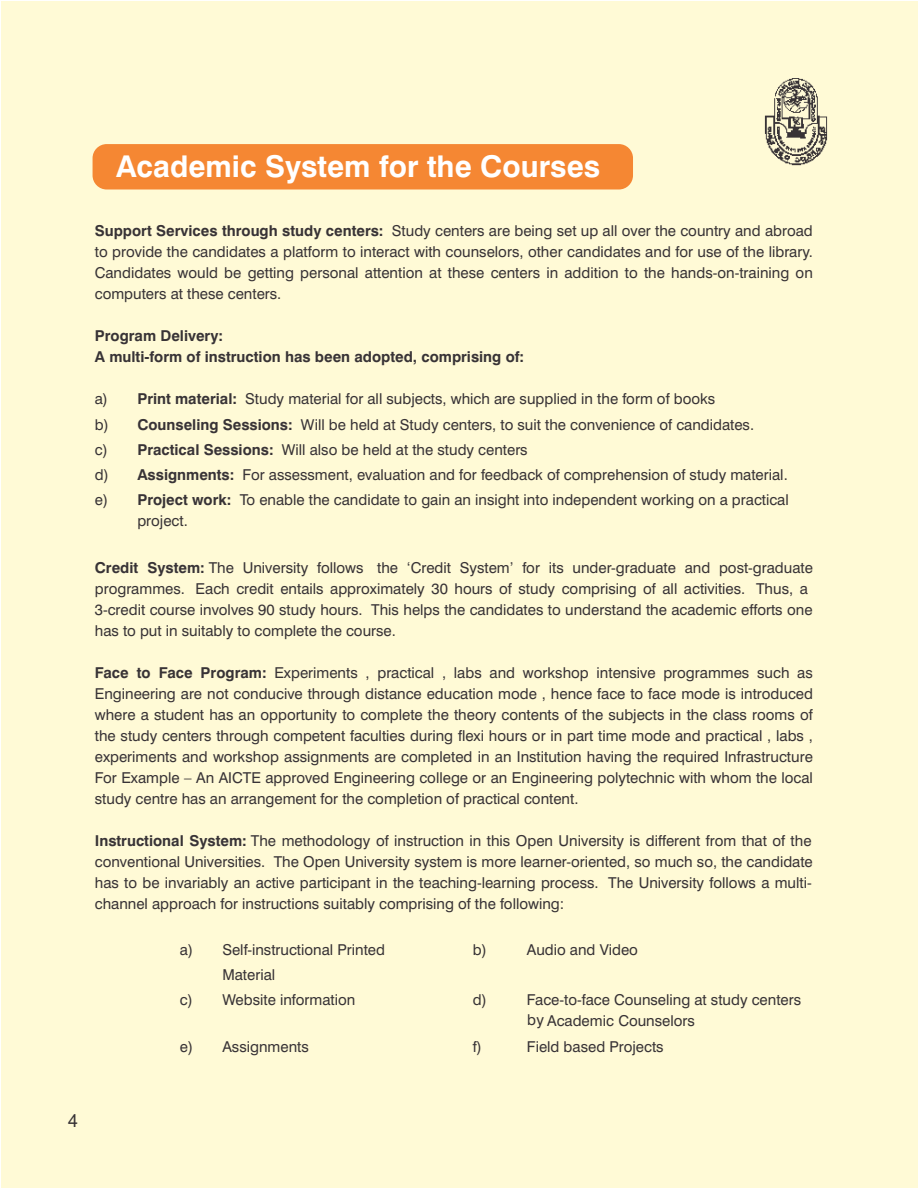
<style>
.page{position:relative;width:918px;height:1188px;background:#fff}
.page>*{position:absolute;margin:0;border:0;box-sizing:border-box;transform-origin:0 0}
.t1{font:700 30px "Swiss 721 BT";color:#fff}
.t2{font:18px "Arial";color:#383336}
.t3{font:15px/21px "Swiss 721 BT";color:#383336}
.t4{font:700 15px/21px "Swiss 721 BT";color:#383336}
.s1{font-weight:700}
</style>
<div class="page">
<div style="left:1px;top:1px;width:917px;height:1187px;background:#fffad6"></div>
<img style="left:765px;top:79px;width:62px;height:87px">
<div style="left:93px;top:144px;width:540px;height:45px;background:#f58733;border-radius:14px"></div>
<h1 class="t1" style="left:116px;top:154px;width:486px">Academic System for the Courses</h1>
<p class="t3" style="left:95px;top:222px;width:720px;text-align:justify"><span class="s1">Support Services through study centers:</span> Study centers are being set up all over the country and abroad to provide the candidates a platform to interact with counselors, other candidates and for use of the library.<br>Candidates would be getting personal attention at these centers in addition to the hands-on-training on computers at these centers.</p>
<p class="t4" style="left:95px;top:327px;width:431px">Program Delivery:<br>A multi-form of instruction has been adopted, comprising of:</p>
<p class="t3" style="left:95px;top:388px;width:696px;line-height:25.2px">a) <span class="s1">Print material:</span> Study material for all subjects, which are supplied in the form of books<br>b) <span class="s1">Counseling Sessions:</span> Will be held at Study centers, to suit the convenience of candidates.<br>c) <span class="s1">Practical Sessions:</span> Will also be held at the study centers<br>d) <span class="s1">Assignments:</span> For assessment, evaluation and for feedback of comprehension of study material. e) <span class="s1">Project work:</span> To enable the candidate to gain an insight into independent working on a practical</p>
<p class="t3" style="left:137px;top:512px;width:52px">project.</p>
<p class="t3" style="left:95px;top:558px;width:720px"><span class="s1">Credit System:</span> The University follows the ‘Credit System’ for its under-graduate and post-graduate programmes. Each credit entails approximately 30 hours of study comprising of all activities. Thus, a 3-credit course involves 90 study hours. This helps the candidates to understand the academic efforts one has to put in suitably to complete the course.</p>
<p class="t3" style="left:95px;top:663px;width:720px;text-align:justify"><span class="s1">Face to Face Program:</span> Experiments , practical , labs and workshop intensive programmes such as Engineering are not conducive through distance education mode , hence face to face mode is introduced where a student has an opportunity to complete the theory contents of the subjects in the class rooms of the study centers through competent faculties during flexi hours or in part time mode and practical , labs , experiments and workshop assignments are completed in an Institution having the required Infrastructure For Example – An AICTE approved Engineering college or an Engineering polytechnic with whom the local study centre has an arrangement for the completion of practical content.</p>
<p class="t3" style="left:95px;top:831px;width:720px;text-align:justify"><span class="s1">Instructional System:</span> The methodology of instruction in this Open University is different from that of the conventional Universities. The Open University system is more learner-oriented, so much so, the candidate has to be invariably an active participant in the teaching-learning process. The University follows a multi&shy;channel approach for instructions suitably comprising of the following:</p>
<p class="t3" style="left:180px;top:941px;width:207px">a) Self-instructional Printed</p>
<p class="t3" style="left:473px;top:941px;width:15px">b)</p>
<p class="t3" style="left:527px;top:941px;width:113px">Audio and Video</p>
<p class="t3" style="left:180px;top:964px;width:177px;line-height:25.2px;text-indent:43px">Material<br>c) Website information</p>
<p class="t3" style="left:473px;top:991px;width:15px">d)</p>
<p class="t3" style="left:527px;top:991px;width:276px;line-height:20.5px">Face-to-face Counseling at study centers by Academic Counselors</p>
<p class="t3" style="left:180px;top:1037px;width:131px">e) Assignments</p>
<p class="t3" style="left:473px;top:1037px;width:10px">f)</p>
<p class="t3" style="left:527px;top:1037px;width:138px">Field based Projects</p>
<p class="t2" style="left:68px;top:1114px;width:12px">4</p>
</div>
